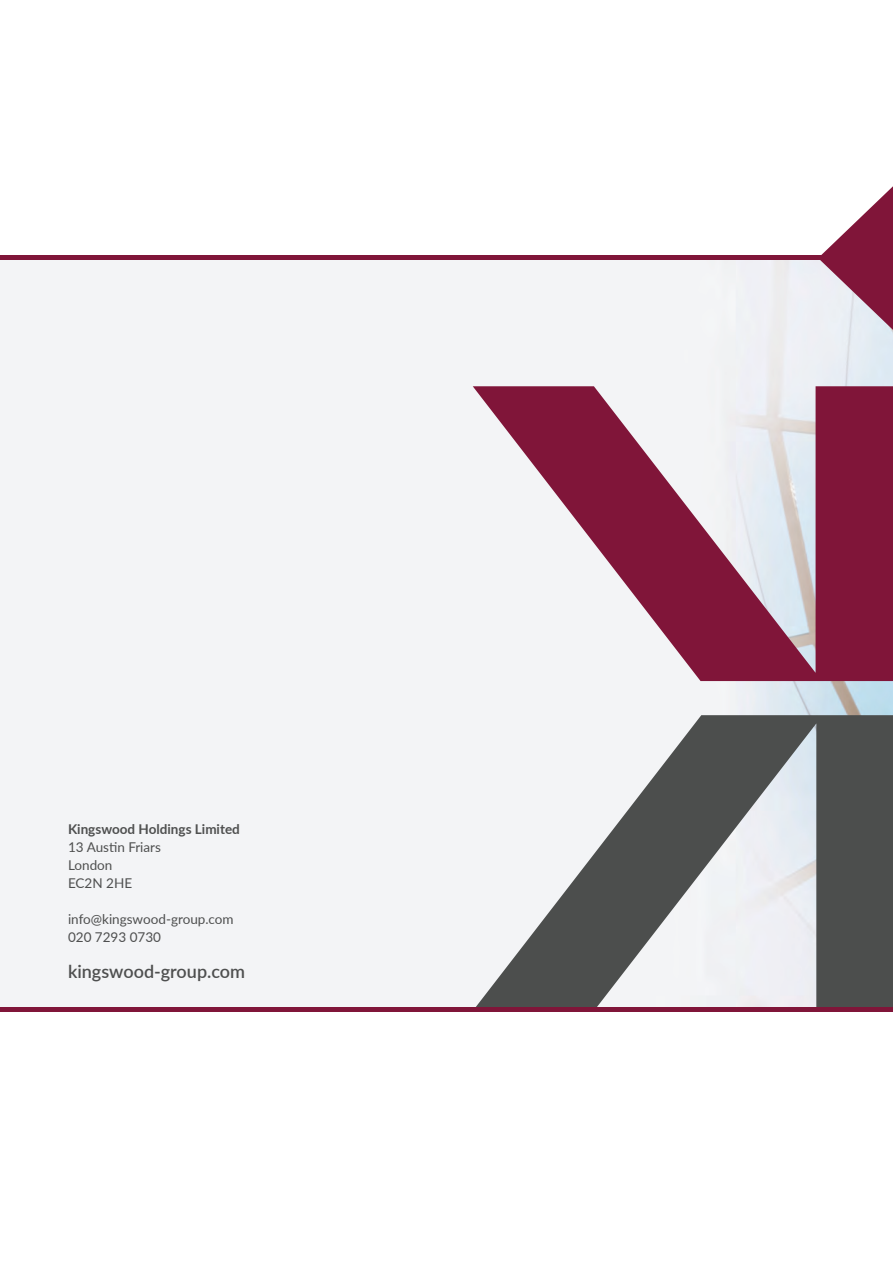
<style>
.page{position:relative;width:893px;height:1263px;background:#fff}
.page>*{position:absolute;margin:0;border:0;box-sizing:border-box;transform-origin:0 0}
.t1{font:600 18px "Lato";color:#4e4f4f}
.t2{font:13.5px/18px "Lato";color:#4e4f4f}
.t3{font:700 13.5px "Lato";color:#4e4f4f}
</style>
<div class="page">
<div style="left:0;top:259px;width:893px;height:749px;background:#f3f4f6"></div>
<hr style="left:0;top:255px;width:893px;height:4px;background:#801539">
<svg style="left:818px;top:186px;width:75px;height:144px"></svg>
<svg style="left:473px;top:386px;width:420px;height:295px"></svg>
<svg style="left:473px;top:715px;width:420px;height:293px;fill:#ebedf3"></svg>
<hr style="left:0;top:1008px;width:893px;height:4px;background:#801539">
<p class="t3" style="left:68px;top:819px;width:173px">Kingswood Holdings Limited</p>
<p class="t2" style="left:68px;top:837px;width:94px">13 Austin Friars<br>London<br>EC2N 2HE</p>
<p class="t2" style="left:68px;top:909px;width:167px">info@kingswood-group.com<br>020 7293 0730</p>
<h1 class="t1" style="left:68px;top:958px;width:179px">kingswood-group.com</h1>
</div>
